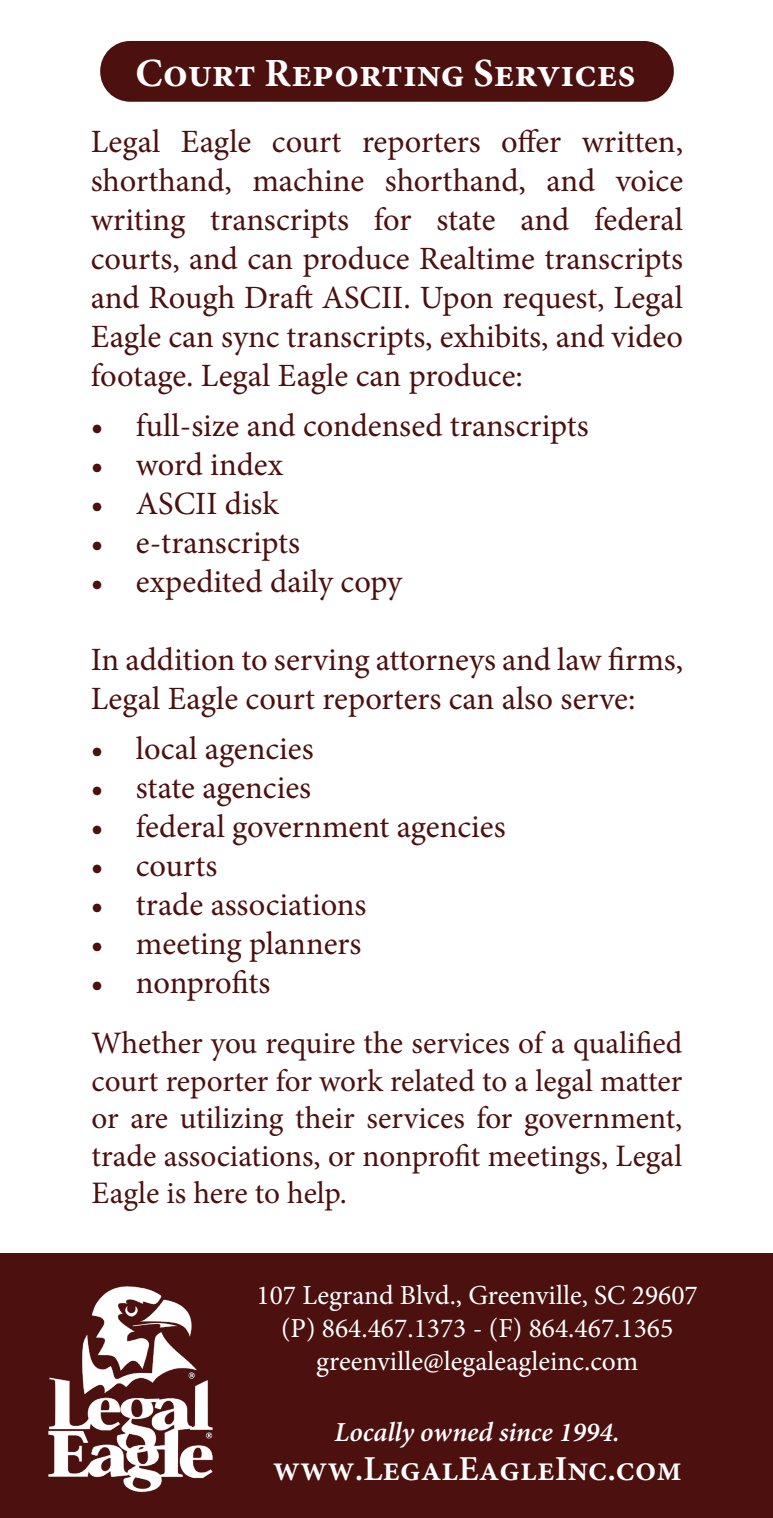
<style>
.page{position:relative;width:773px;height:1518px;background:#fff}
.page>*{position:absolute;margin:0;border:0;box-sizing:border-box;transform-origin:0 0}
.t1{font:700 40px "Minion Pro";color:#fff}
.t2{font:600 35px "Minion Pro";color:#fff}
.t3{font:32.5px/39px "Minion Pro";color:#4c100e;text-align:justify}
.t4{font:31.25px/37.5px "Minion Pro";letter-spacing:-.005em;color:#4c100e;text-align:justify}
.t5{font:27.5px "Minion Pro";color:#fff}
.t6{font:italic 600 27.5px "Minion Pro";letter-spacing:-.005em;color:#fff}
</style>
<div class="page">
<div style="left:0;top:1253px;width:772px;height:265px;background:#4c100e"></div>
<img style="left:48px;top:1286px;width:165px;height:206px">
<div style="left:100px;top:41px;width:573px;height:61px;background:#4c100e;border-radius:30px"></div>
<p class="t1" style="left:135px;top:45px;width:501px">Court Reporting Services</p>
<p class="t3" style="left:91px;top:122px;width:593px">Legal Eagle court reporters offer written, shorthand, machine shorthand, and voice writing transcripts for state and federal courts, and can produce Realtime transcripts and Rough Draft ASCII. Upon request, Legal Eagle can sync transcripts, exhibits, and video footage. Legal Eagle can produce:</p>
<p class="t3" style="left:91px;top:406px;width:499px">• full-size and condensed transcripts</p>
<p class="t3" style="left:91px;top:445px;width:194px">• word index</p>
<p class="t3" style="left:91px;top:484px;width:189px">• ASCII disk</p>
<p class="t3" style="left:91px;top:523px;width:211px">• e-transcripts</p>
<p class="t3" style="left:91px;top:562px;width:312px">• expedited daily copy</p>
<p class="t3" style="left:91px;top:640px;width:593px">In addition to serving attorneys and law firms,<br>Legal Eagle court reporters can also serve:</p>
<p class="t3" style="left:91px;top:730px;width:224px">• local agencies</p>
<p class="t3" style="left:91px;top:769px;width:222px">• state agencies</p>
<p class="t3" style="left:91px;top:808px;width:416px">• federal government agencies</p>
<p class="t3" style="left:91px;top:847px;width:128px">• courts</p>
<p class="t3" style="left:91px;top:886px;width:277px">• trade associations</p>
<p class="t3" style="left:91px;top:925px;width:272px">• meeting planners</p>
<p class="t3" style="left:91px;top:964px;width:181px">• nonprofits</p>
<p class="t4" style="left:92px;top:1024px;width:592px">Whether you require the services of a qualified court reporter for work related to a legal matter or are utilizing their services for government, trade associations, or nonprofit meetings, Legal Eagle is here to help.</p>
<p class="t5" style="left:256px;top:1277px;width:442px">107 Legrand Blvd., Greenville, SC 29607</p>
<p class="t5" style="left:281px;top:1310px;width:393px">(P) 864.467.1373 - (F) 864.467.1365</p>
<p class="t5" style="left:316px;top:1343px;width:323px">greenville@legaleagleinc.com</p>
<p class="t6" style="left:334px;top:1412px;width:286px">Locally owned since 1994.</p>
<p class="t2" style="left:272px;top:1444px;width:410px">www.LegalEagleInc.com</p>
</div>
